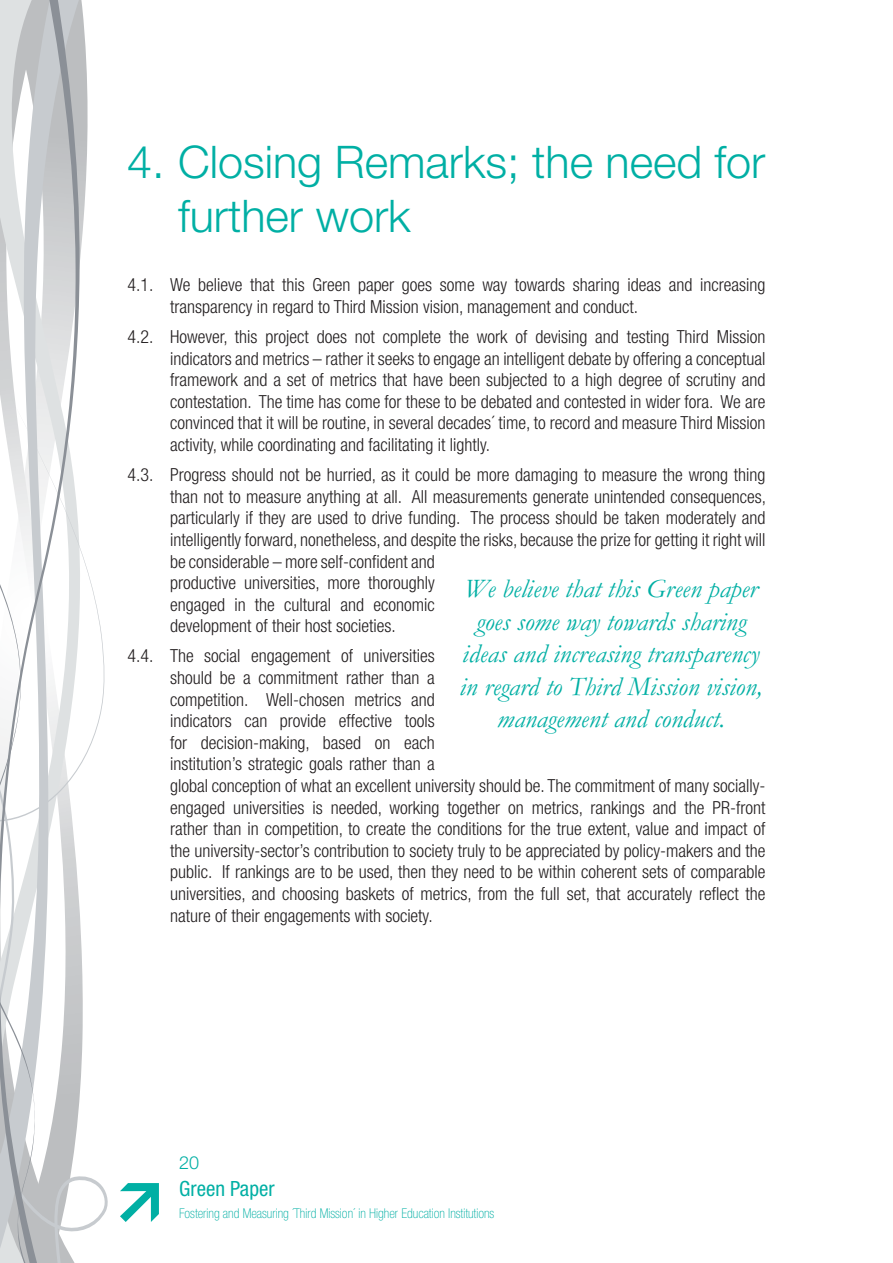
<style>
.page{position:relative;width:893px;height:1263px;background:#fff}
.page>*{position:absolute;margin:0;border:0;box-sizing:border-box;transform-origin:0 0}
.t1{font:300 45px/54px "Helvetica Neue LT Std";color:#00afa4}
.t2{font:italic 27px/32.4px "Garamond";color:#00afa4;text-align:center}
.t3{font:condensed 21px "Helvetica Neue LT Std";color:#00afa4}
.t4{font:300 condensed 18px/21.6px "Helvetica Neue LT Std";color:#231f20}
.t5{font:300 18px "Helvetica Neue LT Std";color:#00afa4}
.t6{font:100 condensed 13.5px "Helvetica Neue LT Std";color:#00afa4}
</style>
<div class="page">
<svg style="left:120px;top:1183px;width:39px;height:39px"></svg>
<svg style="left:80px;top:0;width:8px;height:259px;fill:#c4c6c8"></svg>
<svg style="left:80px;top:548px;width:28px;height:683px"></svg>
<svg style="left:0;top:0;width:80px;height:1263px"></svg>
<svg style="left:0;top:370px;width:41px;height:893px"></svg>
<h1 class="t1" style="left:178px;top:139px;width:589px;text-indent:-51px">4. Closing Remarks; the need for further work</h1>
<p class="t4" style="left:170px;top:276px;width:597px;text-indent:-43px">4.1. We believe that this Green paper goes some way towards sharing ideas and increasing transparency in regard to Third Mission vision, management and conduct.</p>
<p class="t4" style="left:170px;top:327px;width:597px;text-align:justify;text-indent:-43px">4.2. However, this project does not complete the work of devising and testing Third Mission indicators and metrics – rather it seeks to engage an intelligent debate by offering a conceptual framework and a set of metrics that have been subjected to a high degree of scrutiny and contestation. The time has come for these to be debated and contested in wider fora. We are convinced that it will be routine, in several decades´ time, to record and measure Third Mission activity, while coordinating and facilitating it lightly.</p>
<p class="t4" style="left:170px;top:466px;width:597px;text-indent:-43px">4.3. Progress should not be hurried, as it could be more damaging to measure the wrong thing than not to measure anything at all. All measurements generate unintended consequences, particularly if they are used to drive funding. The process should be taken moderately and intelligently forward, nonetheless, and despite the risks, because the prize for getting it right will be considerable – more self-confident and<br>productive universities, more thoroughly<br>engaged in the cultural and economic<br>development of their host societies.</p>
<p class="t4" style="left:170px;top:647px;width:597px;text-indent:-43px">4.4. The social engagement of universities<br>should be a commitment rather than a<br>competition. Well-chosen metrics and<br>indicators can provide effective tools<br>for decision-making, based on each<br>institution’s strategic goals rather than a<br>global conception of what an excellent university should be. The commitment of many socially&shy;engaged universities is needed, working together on metrics, rankings and the PR-front rather than in competition, to create the conditions for the true extent, value and impact of the university-sector’s contribution to society truly to be appreciated by policy-makers and the public. If rankings are to be used, then they need to be within coherent sets of comparable universities, and choosing baskets of metrics, from the full set, that accurately reflect the nature of their engagements with society.</p>
<h2 class="t2" style="left:460px;top:576px;width:304px">We believe that this Green paper goes some way towards sharing ideas and increasing transparency in regard to Third Mission vision, management and conduct.</h2>
<p class="t5" style="left:179px;top:1156px;width:22px">20</p>
<p class="t3" style="left:179px;top:1181px;width:97px">Green Paper</p>
<p class="t6" style="left:179px;top:1208px;width:317px">Fostering and Measuring ´Third Mission´ in Higher Education Institutions</p>
</div>
